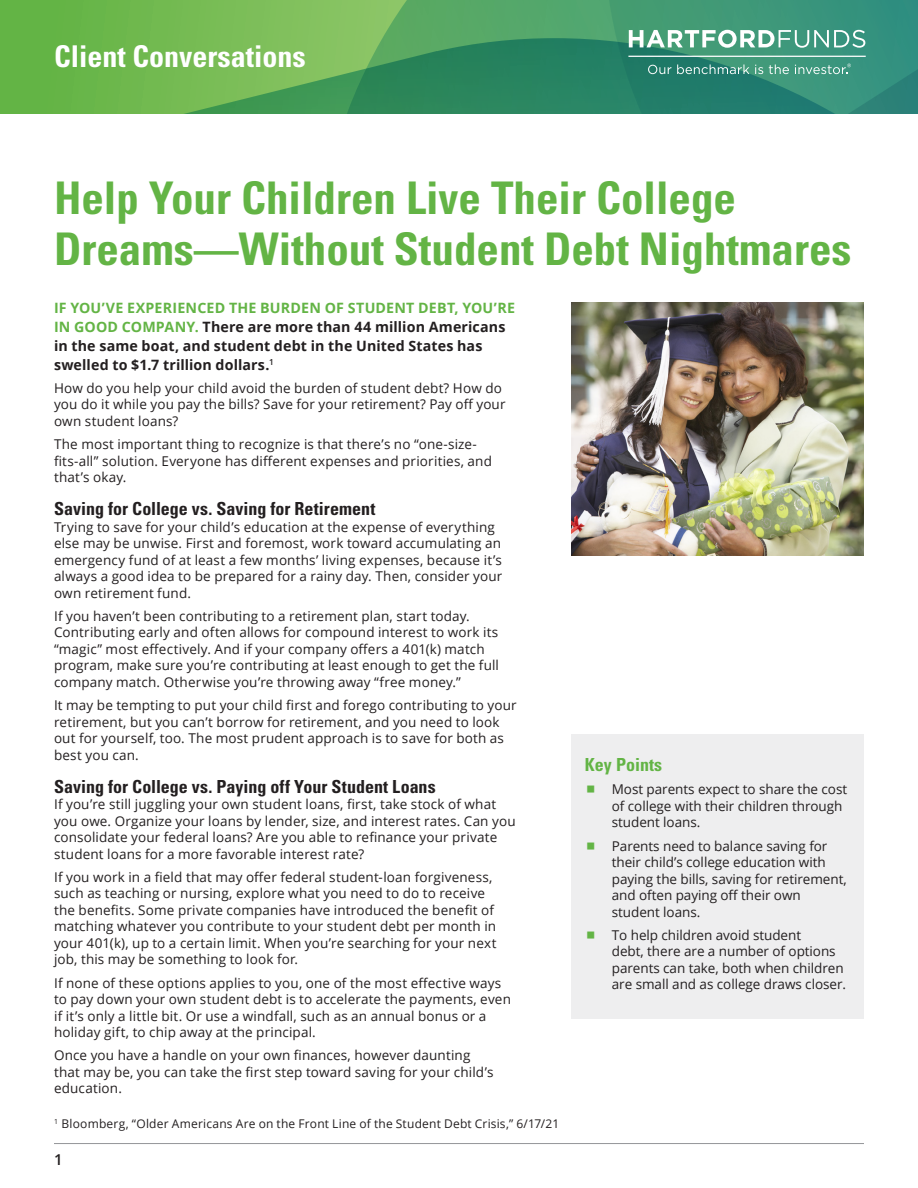
<style>
.page{position:relative;width:918px;height:1188px;background:#fff}
.page>*{position:absolute;margin:0;border:0;box-sizing:border-box;transform-origin:0 0}
.Paper_Title{font:700 condensed 45px/51px "Univers";color:#63b445}
.t1{font:700 condensed 30px "Univers";color:#fff}
.Subhead_1_Black_Pub{font:700 condensed 18px "Univers";color:#231f20}
.Chart_Title{font:700 condensed 18px "Univers";color:#63b445}
.t2{font:600 15px "Open Sans";color:#231f20}
.Body_copy{font:700 14.25px/18.8px "Open Sans";letter-spacing:.01em;color:#231f20}
.Body_copy-2{font:13.5px/16.5px "Open Sans";letter-spacing:.01em;color:#231f20}
.Footnote{font:12px "Open Sans";letter-spacing:.015em;color:#231f20}
.s1{color:#63b445}
</style>
<div class="page">
<svg style="left:0;top:0;width:317px;height:38px;background:#71b950"></svg>
<svg style="left:317px;top:0;width:287px;height:38px;background:#63af67"></svg>
<svg style="left:0;top:38px;width:604px;height:75px;background:#52a356"></svg>
<svg style="left:604px;top:0;width:314px;height:113px;background:#40957e"></svg>
<hr style="left:54px;top:1143px;width:810px;height:1px;background:#939598">
<img style="left:571px;top:302px;width:293px;height:253px">
<div style="left:571px;top:734px;width:293px;height:284px;background:#eeeeef"></div>
<h2 class="t1" style="left:54px;top:38px;width:253px">Client Conversations</h2>
<p class="Paper_Title" style="left:54px;top:172px;width:799px">Help Your Children Live Their College<br>Dreams—Without Student Debt Nightmares</p>
<p class="Body_copy" style="left:54px;top:298px;width:463px"><span class="s1">IF YOU’VE EXPERIENCED THE BURDEN OF STUDENT DEBT, YOU’RE IN GOOD COMPANY.</span> There are more than 44 million Americans in the same boat, and student debt in the United States has swelled to $1.7 trillion dollars.<sup>1</sup></p>
<p class="Body_copy-2" style="left:54px;top:379px;width:453px">How do you help your child avoid the burden of student debt? How do you do it while you pay the bills? Save for your retirement? Pay off your own student loans?</p>
<p class="Body_copy-2" style="left:54px;top:436px;width:440px">The most important thing to recognize is that there’s no “one-size&shy;fits-all” solution. Everyone has different expenses and priorities, and that’s okay.</p>
<p class="Subhead_1_Black_Pub" style="left:54px;top:498px;width:323px">Saving for College vs. Saving for Retirement</p>
<p class="Body_copy-2" style="left:54px;top:518px;width:450px">Trying to save for your child’s education at the expense of everything else may be unwise. First and foremost, work toward accumulating an emergency fund of at least a few months’ living expenses, because it’s always a good idea to be prepared for a rainy day. Then, consider your own retirement fund.</p>
<p class="Body_copy-2" style="left:54px;top:607px;width:447px">If you haven’t been contributing to a retirement plan, start today.<br>Contributing early and often allows for compound interest to work its “magic” most effectively. And if your company offers a 401(k) match program, make sure you’re contributing at least enough to get the full company match. Otherwise you’re throwing away “free money.”</p>
<p class="Body_copy-2" style="left:54px;top:697px;width:464px">It may be tempting to put your child first and forego contributing to your retirement, but you can’t borrow for retirement, and you need to look out for yourself, too. The most prudent approach is to save for both as best you can.</p>
<p class="Subhead_1_Black_Pub" style="left:54px;top:775px;width:383px">Saving for College vs. Paying off Your Student Loans</p>
<p class="Body_copy-2" style="left:54px;top:796px;width:463px">If you’re still juggling your own student loans, first, take stock of what you owe. Organize your loans by lender, size, and interest rates. Can you consolidate your federal loans? Are you able to refinance your private student loans for a more favorable interest rate?</p>
<p class="Body_copy-2" style="left:54px;top:868px;width:444px">If you work in a field that may offer federal student-loan forgiveness, such as teaching or nursing, explore what you need to do to receive the benefits. Some private companies have introduced the benefit of matching whatever you contribute to your student debt per month in your 401(k), up to a certain limit. When you’re searching for your next job, this may be something to look for.</p>
<p class="Body_copy-2" style="left:54px;top:974px;width:458px">If none of these options applies to you, one of the most effective ways to pay down your own student debt is to accelerate the payments, even if it’s only a little bit. Or use a windfall, such as an annual bonus or a holiday gift, to chip away at the principal.</p>
<p class="Body_copy-2" style="left:54px;top:1047px;width:441px">Once you have a handle on your own finances, however daunting that may be, you can take the first step toward saving for your child’s education.</p>
<p class="Footnote" style="left:54px;top:1115px;width:507px"><sup>1</sup> Bloomberg, “Older Americans Are on the Front Line of the Student Debt Crisis,” 6/17/21</p>
<p class="t2" style="left:54px;top:1149px;width:10px">1</p>
<p class="Chart_Title" style="left:585px;top:754px;width:79px">Key Points</p>
<p class="Body_copy-2" style="left:612px;top:781px;width:237px">Most parents expect to share the cost of college with their children through student loans.</p>
<p class="Body_copy-2" style="left:612px;top:837px;width:236px">Parents need to balance saving for their child’s college education with paying the bills, saving for retirement, and often paying off their own student loans.</p>
<p class="Body_copy-2" style="left:612px;top:926px;width:236px">To help children avoid student<br>debt, there are a number of options parents can take, both when children are small and as college draws closer.</p>
</div>
